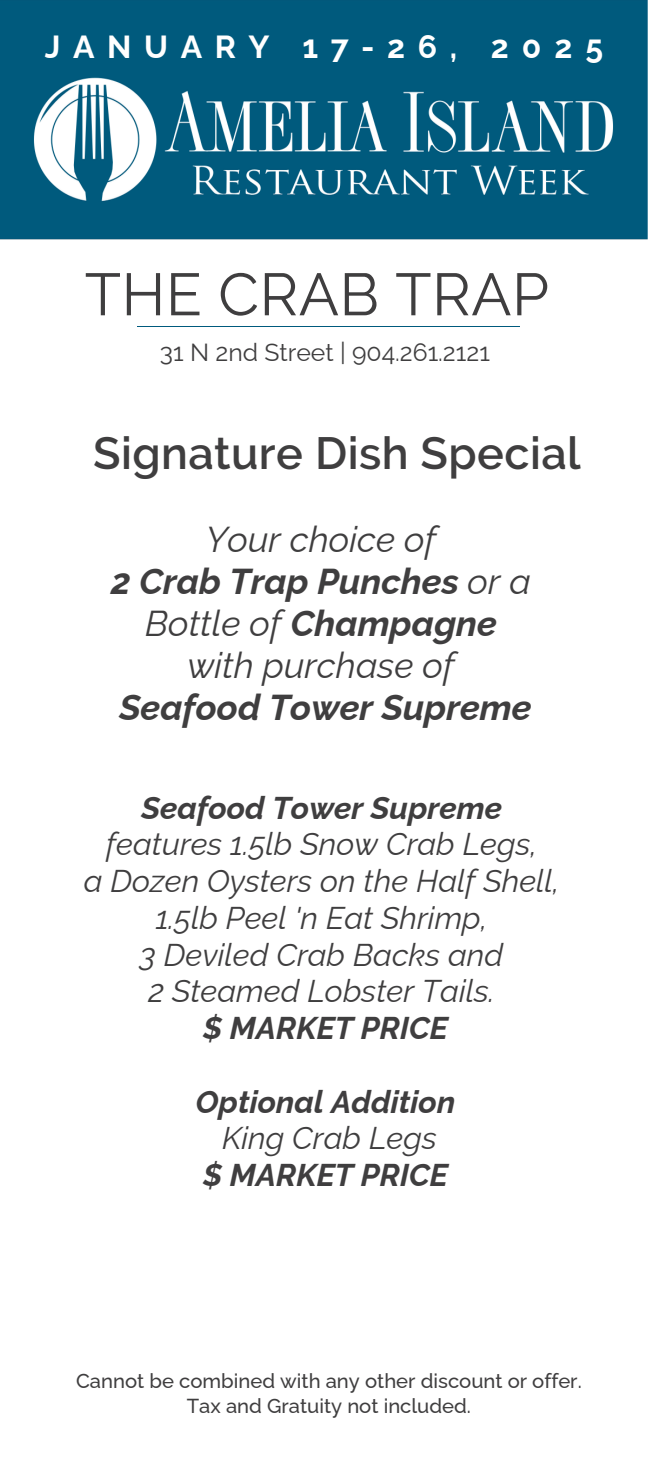
<style>
.page{position:relative;width:648px;height:1458px;background:#fff}
.page>*{position:absolute;margin:0;border:0;box-sizing:border-box;transform-origin:0 0}
.t1{font:59.4px "Raleway";letter-spacing:.01em;color:#3f3e3f}
.t2{font:600 45px "Raleway";letter-spacing:.01em;color:#3f3e3f}
.t3{font:italic 700 36px/42.1px "Raleway";color:#3f3e3f;text-align:center}
.t4{font:700 31.95px "Raleway";letter-spacing:.395em;color:#fff}
.t5{font:italic 31.5px/36.7px "Raleway";color:#3f3e3f;text-align:center}
.t6{font:italic 700 31.5px/36.7px "Raleway";color:#3f3e3f;text-align:center}
.t7{font:24.75px "Raleway";color:#3f3e3f}
.t8{font:500 20.25px/25.2px "Raleway";color:#3f3e3f;text-align:center}
.s1{font-weight:400}
.s2{font-weight:700}
</style>
<div class="page">
<img style="left:0;top:0;width:648px;height:240px">
<hr style="left:138px;top:326px;width:382px;height:1px;background:#005a7d">
<h3 class="t4" style="left:45px;top:28px;width:414px">JANUARY 17-26,</h3>
<h4 class="t4" style="left:491px;top:28px;width:114px">2025</h4>
<p class="t1" style="left:85px;top:259px;width:466px">THE CRAB TRAP</p>
<p class="t7" style="left:160px;top:338px;width:331px">31 N 2nd Street | 904.261.2121</p>
<h6 class="t2" style="left:93px;top:427px;width:489px">Signature Dish Special</h6>
<h1 class="t3" style="left:111px;top:518px;width:422px"><span class="s1">Your choice of<br></span>2 Crab Trap Punches <span class="s1">or a<br>Bottle of</span> Champagne <span class="s1">with purchase of<br></span>Seafood Tower Supreme</h1>
<h2 class="t5" style="left:84px;top:789px;width:477px"><span class="s2">Seafood Tower Supreme </span>features 1.5lb Snow Crab Legs,<br>a Dozen Oysters on the Half Shell,<br>1.5lb Peel 'n Eat Shrimp,<br>3 Deviled Crab Backs and<br>2 Steamed Lobster Tails.<br><span class="s2">$ MARKET PRICE</span></h2>
<h5 class="t6" style="left:196px;top:1083px;width:261px">Optional Addition<br><span class="s1">King Crab Legs<br></span>$ MARKET PRICE</h5>
<h5 class="t8" style="left:76px;top:1368px;width:507px">Cannot be combined with any other discount or offer.<br>Tax and Gratuity not included.</h5>
</div>
